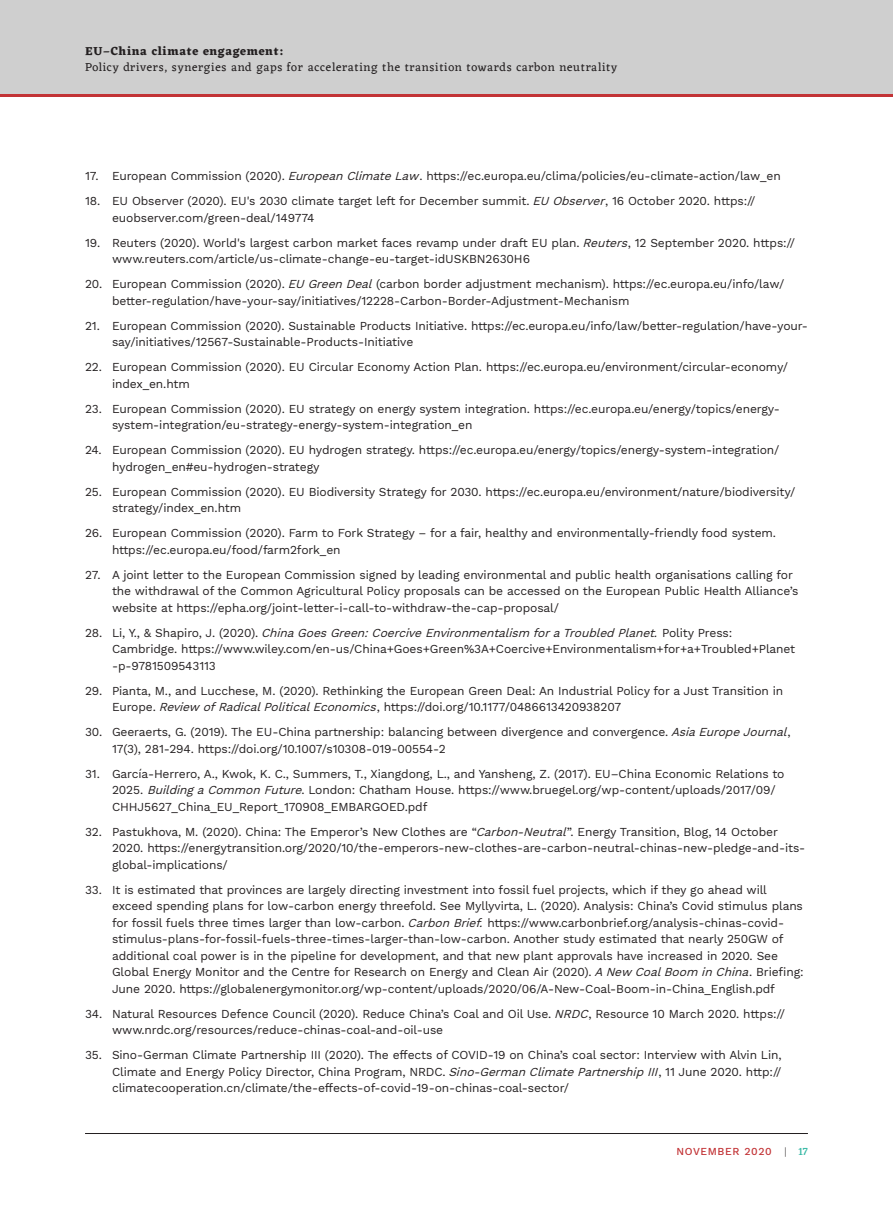
<style>
.page{position:relative;width:893px;height:1212px;background:#fff}
.page>*{position:absolute;margin:0;border:0;box-sizing:border-box;transform-origin:0 0}
.t1{font:12px/16.5px "Work Sans";letter-spacing:-.01em;color:#231f20}
.t2{font:12px "Eczar";letter-spacing:.06em;color:#231f20}
.t3{font:700 12px "Eczar";letter-spacing:.05em;color:#231f20}
.t4{font:500 10.5px "Work Sans";letter-spacing:.06em;color:#c23336}
.s1{font-style:italic}
.s2{font-weight:300;color:#231f20}
.s3{font-family:"Eczar";color:#32b7a3}
</style>
<div class="page">
<hr style="left:85px;top:1133px;width:723px;height:1px;background:#231f20">
<div style="left:0;top:0;width:893px;height:96px;background:#cfcfcf"></div>
<hr style="left:0;top:94px;width:893px;height:3px;background:#c23336">
<p class="t3" style="left:85px;top:44px;width:200px">EU–China climate engagement:</p>
<p class="t2" style="left:85px;top:59px;width:534px">Policy drivers, synergies and gaps for accelerating the transition towards carbon neutrality</p>
<p class="t1" style="left:85px;top:168px;width:697px">17. European Commission (2020). <span class="s1">EuropeanClimateLaw</span>. https://ec.europa.eu/clima/policies/eu-climate-action/law_en</p>
<p class="t1" style="left:112px;top:193px;width:645px;text-indent:-27px">18. EU Observer (2020). EU's 2030 climate target left for December summit. <span class="s1">EU Observer</span>, 16 October 2020. https:// euobserver.com/green-deal/149774</p>
<p class="t1" style="left:112px;top:235px;width:684px;text-indent:-27px">19. Reuters (2020). World's largest carbon market faces revamp under draft EU plan. <span class="s1">Reuters</span>, 12 September 2020. https:// www.reuters.com/article/us-climate-change-eu-target-idUSKBN2630H6</p>
<p class="t1" style="left:112px;top:276px;width:674px;text-indent:-27px">20. European Commission (2020). <span class="s1">EU GreenDeal</span>(carbon border adjustment mechanism). https://ec.europa.eu/info/law/ better-regulation/have-your-say/initiatives/12228-Carbon-Border-Adjustment-Mechanism</p>
<p class="t1" style="left:112px;top:318px;width:697px;text-indent:-27px">21. European Commission (2020). Sustainable Products Initiative. https://ec.europa.eu/info/law/better-regulation/have-your&shy;say/initiatives/12567-Sustainable-Products-Initiative</p>
<p class="t1" style="left:112px;top:359px;width:677px;text-indent:-27px">22. European Commission (2020). EU Circular Economy Action Plan. https://ec.europa.eu/environment/circular-economy/ index_en.htm</p>
<p class="t1" style="left:112px;top:401px;width:669px;text-indent:-27px">23. European Commission (2020). EU strategy on energy system integration. https://ec.europa.eu/energy/topics/energy&shy;system-integration/eu-strategy-energy-system-integration_en</p>
<p class="t1" style="left:112px;top:442px;width:669px;text-indent:-27px">24. European Commission (2020). EU hydrogen strategy. https://ec.europa.eu/energy/topics/energy-system-integration/ hydrogen_en#eu-hydrogen-strategy</p>
<p class="t1" style="left:112px;top:484px;width:685px;text-indent:-27px">25. European Commission (2020). EU Biodiversity Strategy for 2030. https://ec.europa.eu/environment/nature/biodiversity/ strategy/index_en.htm</p>
<p class="t1" style="left:112px;top:525px;width:666px;text-indent:-27px">26. European Commission (2020). Farm to Fork Strategy – for a fair, healthy and environmentally-friendly food system. https://ec.europa.eu/food/farm2fork_en</p>
<p class="t1" style="left:112px;top:567px;width:688px;text-indent:-27px">27. A joint letter to the European Commission signed by leading environmental and public health organisations calling for the withdrawal of the Common Agricultural Policy proposals can be accessed on the European Public Health Alliance’s website at https://epha.org/joint-letter-i-call-to-withdraw-the-cap-proposal/</p>
<p class="t1" style="left:112px;top:625px;width:685px;text-indent:-27px">2 8 . L i , Y. , &amp; S h a p i r o , J . ( 2 0 2 0 ) . <span class="s1">ChinaGoesGreen:CoerciveEnvironmentalism foraTroubledPlanet.</span> P o l i ty P r e s s :<br>Cambridge. https://www.wiley.com/en-us/China+Goes+Green%3A+Coercive+Environmentalism+for+a+Troubled+Planet -p-9781509543113</p>
<p class="t1" style="left:112px;top:683px;width:673px;text-indent:-27px">29. Pianta, M., and Lucchese, M. (2020). Rethinking the European Green Deal: An Industrial Policy for a Just Transition in<br>Europe. <span class="s1">Review ofRadicalPoliticalEconomics</span>, https://doi.org/10.1177/0486613420938207</p>
<p class="t1" style="left:112px;top:724px;width:680px;text-indent:-27px">30. Geeraerts, G. (2019). The EU-China partnership: balancing between divergence and convergence. <span class="s1">AsiaEuropeJournal</span>,<br>17(3), 281-294. https://doi.org/10.1007/s10308-019-00554-2</p>
<p class="t1" style="left:112px;top:766px;width:674px;text-indent:-27px">31. García-Herrero, A., Kwok, K. C., Summers, T., Xiangdong, L., and Yansheng, Z. (2017). EU–China Economic Relations to<br>2025. <span class="s1">BuildingaCommonFuture</span>. London: Chatham House. https://www.bruegel.org/wp-content/uploads/2017/09/<br>CHHJ5627_China_EU_Report_170908_EMBARGOED.pdf</p>
<p class="t1" style="left:112px;top:824px;width:695px;text-indent:-27px">32. Pastukhova, M. (2020). China: The Emperor’s New Clothes are “<span class="s1">Carbon-Neutral</span>”. Energy Transition, Blog, 14 October<br>2020. https://energytransition.org/2020/10/the-emperors-new-clothes-are-carbon-neutral-chinas-new-pledge-and-its&shy;global-implications/</p>
<p class="t1" style="left:112px;top:882px;width:693px;text-indent:-27px">33. It is estimated that provinces are largely directing investment into fossil fuel projects, which if they go ahead will exceed spending plans for low-carbon energy threefold. See Myllyvirta, L. (2020). Analysis: China’s Covid stimulus plans for fossil fuels three times larger than low-carbon. <span class="s1">CarbonBrief.</span> https://www.carbonbrief.org/analysis-chinas-covid&shy;stimulus-plans-for-fossil-fuels-three-times-larger-than-low-carbon. Another study estimated that nearly 250GW of additional coal power is in the pipeline for development, and that new plant approvals have increased in 2020. See Global Energy Monitor and the Centre for Research on Energy and Clean Air (2020). <span class="s1">ANew CoalBoom inChina</span>. Briefing:<br>June 2020. https://globalenergymonitor.org/wp-content/uploads/2020/06/A-New-Coal-Boom-in-China_English.pdf</p>
<p class="t1" style="left:112px;top:1006px;width:674px;text-indent:-27px">34. Natural Resources Defence Council (2020). Reduce China’s Coal and Oil Use. <span class="s1">NRDC</span>, Resource 10 March 2020. https:// www.nrdc.org/resources/reduce-chinas-coal-and-oil-use</p>
<p class="t1" style="left:112px;top:1047px;width:671px;text-align:justify;text-indent:-27px">35. Sino-German Climate Partnership III (2020). The effects of COVID-19 on China’s coal sector: Interview with Alvin Lin, Climate and Energy Policy Director, China Program, NRDC. <span class="s1">Sino-GermanClimatePartnershipIII</span>, 11 June 2020. http:// climatecooperation.cn/climate/the-effects-of-covid-19-on-chinas-coal-sector/</p>
<p class="t4" style="left:676px;top:1146px;width:133px">NOVEMBER 2020 <span class="s2">|</span> <span class="s3">17</span></p>
</div>
